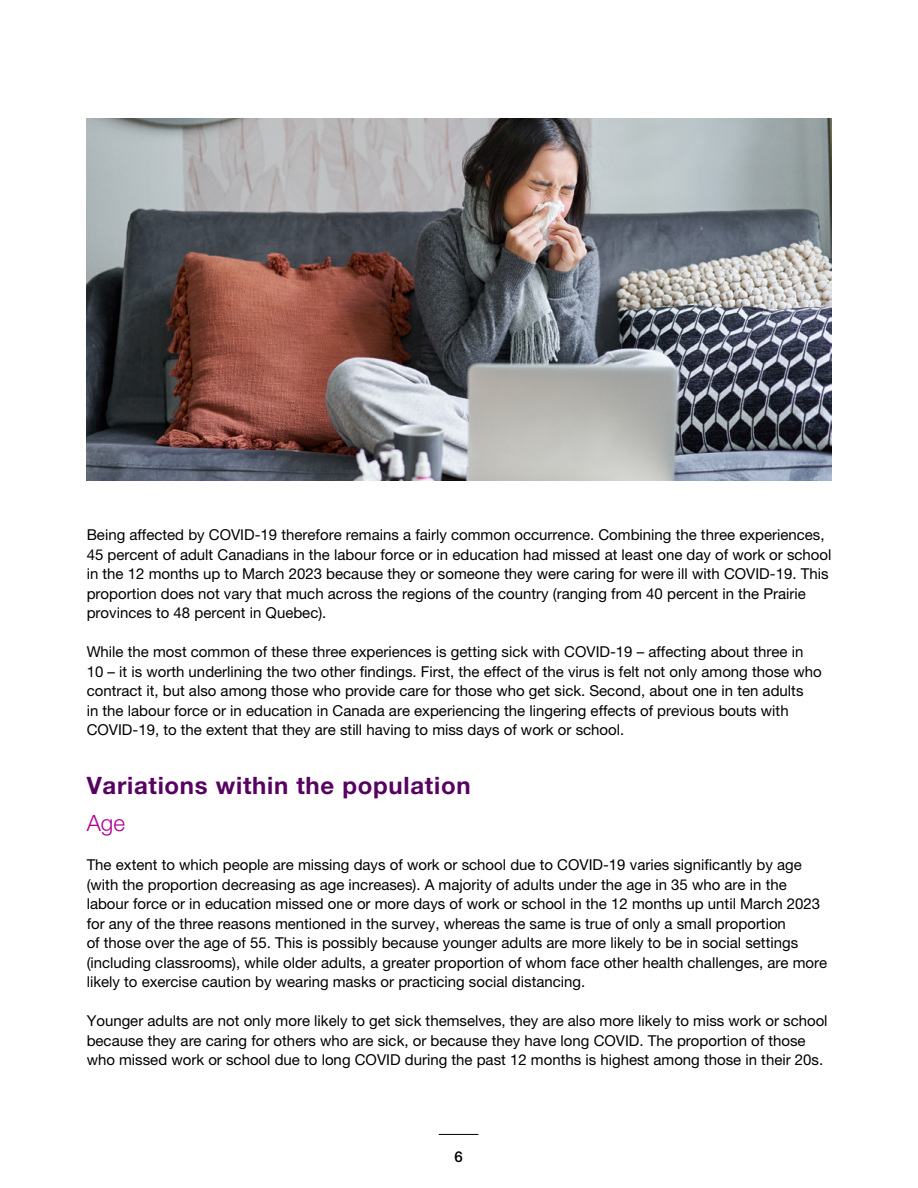
<style>
.page{position:relative;width:918px;height:1188px;background:#fff}
.page>*{position:absolute;margin:0;border:0;box-sizing:border-box;transform-origin:0 0}
.Heading_2_-_Deep_Fucshia{font:700 24px "Helvetica Neue LT Pro";letter-spacing:.03em;color:#570261}
.Heading_3_-_Medium_Fucshia{font:300 22.5px "Helvetica Neue LT Pro";color:#ae0093}
.Basic_Body_P_-_Back_-_Left_aligned{font:15px/19.5px "Helvetica Neue LT Pro";color:#000}
.t1{font:500 15px "Helvetica Neue LT Pro";color:#000}
</style>
<div class="page">
<hr style="left:439px;top:1134px;width:39px;height:1px;background:#000">
<img style="left:86px;top:119px;width:746px;height:362px">
<p class="Basic_Body_P_-_Back_-_Left_aligned" style="left:87px;top:525px;width:746px">Being affected by COVID-19 therefore remains a fairly common occurrence. Combining the three experiences, 45 percent of adult Canadians in the labour force or in education had missed at least one day of work or school in the 12 months up to March 2023 because they or someone they were caring for were ill with COVID-19. This proportion does not vary that much across the regions of the country (ranging from 40 percent in the Prairie provinces to 48 percent in Quebec).</p>
<p class="Basic_Body_P_-_Back_-_Left_aligned" style="left:87px;top:642px;width:737px">While the most common of these three experiences is getting sick with COVID-19 – affecting about three in 10 – it is worth underlining the two other findings. First, the effect of the virus is felt not only among those who contract it, but also among those who provide care for those who get sick. Second, about one in ten adults<br>in the labour force or in education in Canada are experiencing the lingering effects of previous bouts with COVID-19, to the extent that they are still having to miss days of work or school.</p>
<p class="Heading_2_-_Deep_Fucshia" style="left:87px;top:770px;width:385px">Variations within the population</p>
<p class="Heading_3_-_Medium_Fucshia" style="left:87px;top:809px;width:40px">Age</p>
<p class="Basic_Body_P_-_Back_-_Left_aligned" style="left:87px;top:855px;width:742px">The extent to which people are missing days of work or school due to COVID-19 varies significantly by age (with the proportion decreasing as age increases). A majority of adults under the age in 35 who are in the labour force or in education missed one or more days of work or school in the 12 months up until March 2023 for any of the three reasons mentioned in the survey, whereas the same is true of only a small proportion<br>of those over the age of 55. This is possibly because younger adults are more likely to be in social settings (including classrooms), while older adults, a greater proportion of whom face other health challenges, are more likely to exercise caution by wearing masks or practicing social distancing.</p>
<p class="Basic_Body_P_-_Back_-_Left_aligned" style="left:87px;top:1011px;width:742px">Younger adults are not only more likely to get sick themselves, they are also more likely to miss work or school because they are caring for others who are sick, or because they have long COVID. The proportion of those who missed work or school due to long COVID during the past 12 months is highest among those in their 20s.</p>
<p class="t1" style="left:454px;top:1147px;width:10px">6</p>
</div>
